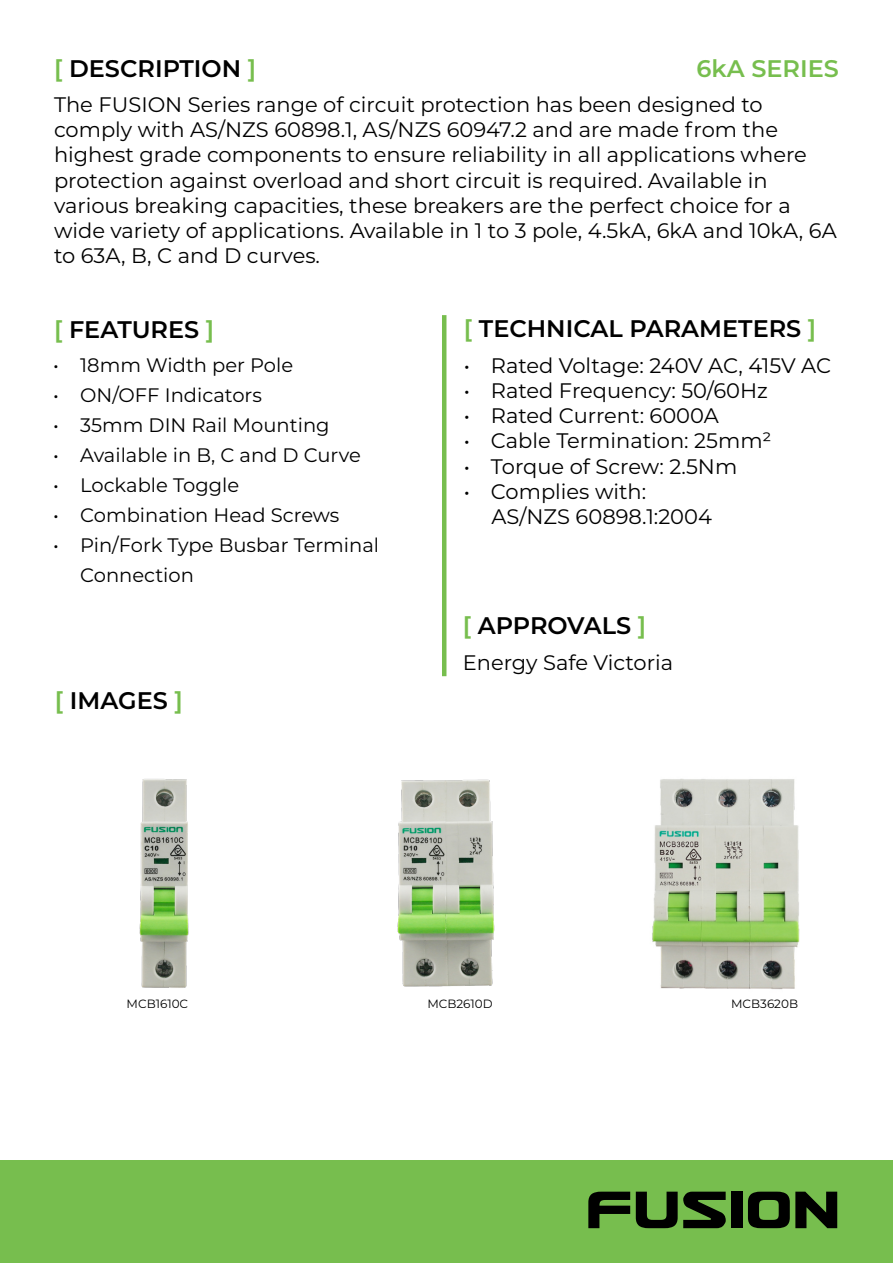
<style>
.page{position:relative;width:893px;height:1263px;background:#fff}
.page>*{position:absolute;margin:0;border:0;box-sizing:border-box;transform-origin:0 0}
.t1{font:63px "Usuzi";color:#000}
.t2{font:600 24px "Montserrat";color:#000}
.t3{font:600 24px "Montserrat";color:#77be4e}
.t4{font:21px/25.2px "Montserrat";color:#000}
.t5{font:19.5px/30px "Montserrat";color:#000}
.t6{font:12px "Montserrat";color:#000}
.s1{color:#77be4e}
</style>
<div class="page">
<div style="left:0;top:1160px;width:893px;height:103px;background:#77be4e"></div>
<hr style="left:442px;top:315px;width:4px;height:361px;background:#77be4e">
<img style="left:139px;top:779px;width:50px;height:209px">
<img style="left:397px;top:779px;width:98px;height:208px">
<img style="left:652px;top:779px;width:148px;height:211px">
<p class="t2" style="left:54px;top:52px;width:204px"><span class="s1">[</span> DESCRIPTION <span class="s1">]</span></p>
<p class="t4" style="left:54px;top:91px;width:784px">The FUSION Series range of circuit protection has been designed to comply with AS/NZS 60898.1, AS/NZS 60947.2 and are made from the highest grade components to ensure reliability in all applications where protection against overload and short circuit is required. Available in various breaking capacities, these breakers are the perfect choice for a wide variety of applications. Available in 1 to 3 pole, 4.5kA, 6kA and 10kA, 6A to 63A, B, C and D curves.</p>
<p class="t3" style="left:696px;top:52px;width:144px">6kA SERIES</p>
<p class="t2" style="left:54px;top:313px;width:162px"><span class="s1">[</span> FEATURES <span class="s1">]</span></p>
<p class="t5" style="left:53px;top:349px;width:241px">• 18mm Width per Pole</p>
<p class="t5" style="left:53px;top:379px;width:210px">• ON/OFF Indicators</p>
<p class="t5" style="left:53px;top:409px;width:278px">• 35mm DIN Rail Mounting</p>
<p class="t5" style="left:53px;top:439px;width:309px">• Available in B, C and D Curve</p>
<p class="t5" style="left:53px;top:469px;width:187px">• Lockable Toggle</p>
<p class="t5" style="left:53px;top:499px;width:288px">• Combination Head Screws</p>
<p class="t5" style="left:80px;top:529px;width:300px;text-indent:-27px">• Pin/Fork Type Busbar Terminal<br>Connection</p>
<p class="t2" style="left:55px;top:683px;width:130px"><span class="s1">[</span> IMAGES <span class="s1">]</span></p>
<p class="t2" style="left:464px;top:311px;width:354px"><span class="s1">[</span> TECHNICAL PARAMETERS <span class="s1">]</span></p>
<p class="t4" style="left:464px;top:352px;width:369px">• Rated Voltage: 240V AC, 415V AC</p>
<p class="t4" style="left:464px;top:377px;width:305px">• Rated Frequency: 50/60Hz</p>
<p class="t4" style="left:464px;top:402px;width:257px">• Rated Current: 6000A</p>
<p class="t4" style="left:464px;top:428px;width:309px">• Cable Termination: 25mm²</p>
<p class="t4" style="left:464px;top:453px;width:275px">• Torque of Screw: 2.5Nm</p>
<p class="t4" style="left:464px;top:478px;width:184px">• Complies with:</p>
<p class="t4" style="left:491px;top:503px;width:222px">AS/NZS 60898.1:2004</p>
<p class="t2" style="left:463px;top:609px;width:185px"><span class="s1">[</span> APPROVALS <span class="s1">]</span></p>
<p class="t4" style="left:463px;top:649px;width:212px">Energy Safe Victoria</p>
<p class="t6" style="left:127px;top:995px;width:63px">MCB1610C</p>
<p class="t6" style="left:427px;top:995px;width:67px">MCB2610D</p>
<p class="t6" style="left:731px;top:995px;width:68px">MCB3620B</p>
<p class="t1" style="left:586px;top:1181px;width:256px">FUSION</p>
</div>
